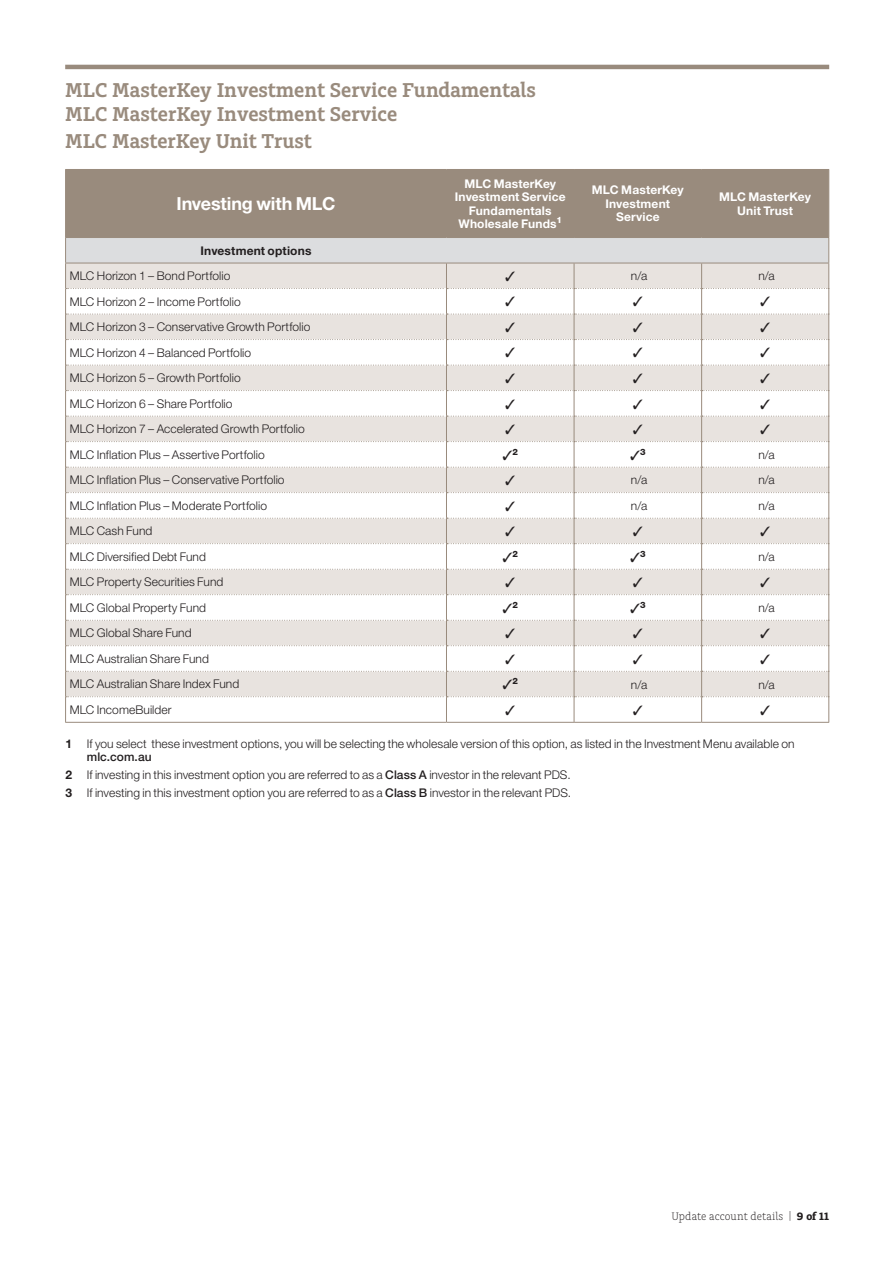
<style>
.page{position:relative;width:893px;height:1263px;background:#fff}
.page>*{position:absolute;margin:0;border:0;box-sizing:border-box;transform-origin:0 0}
.t1{font:600 21px/24px "Charlie Std";color:#998b7d}
.t2{font:700 18px "Helvetica Neue LT Std";letter-spacing:-.01em;color:#fff}
.t3{font:300 12px/13.5px "Helvetica Neue LT Std";letter-spacing:.005em;color:#231f20}
.t4{font:700 12px/13.5px "Helvetica Neue LT Std";letter-spacing:.015em;color:#fff;text-align:center}
.t5{font:700 12px "Helvetica Neue LT Std";letter-spacing:.01em;color:#231f20}
.t6{font:300 11.25px "Charlie Std";letter-spacing:.005em;color:#231f20}
.t7{font:800 8.7px "Helvetica Neue LT Std";color:#231f20}
.s1{font-weight:700}
.s2{font-weight:500}
</style>
<div class="page">
<hr style="left:65px;top:65px;width:764px;height:4px;background:#998b7d">
<div style="left:66px;top:170px;width:762px;height:67px;background:#998b7d"></div>
<hr style="left:65px;top:170px;width:1px;height:67px;background:#998b7d">
<hr style="left:65px;top:169px;width:381px;height:1px;background:#998b7d">
<hr style="left:446px;top:169px;width:128px;height:1px;background:#998b7d">
<hr style="left:574px;top:169px;width:128px;height:1px;background:#998b7d">
<hr style="left:702px;top:169px;width:127px;height:1px;background:#998b7d">
<hr style="left:828px;top:170px;width:1px;height:67px;background:#998b7d">
<hr style="left:65px;top:722px;width:381px;height:1px;background:#998b7d">
<hr style="left:446px;top:722px;width:128px;height:1px;background:#998b7d">
<hr style="left:574px;top:722px;width:128px;height:1px;background:#998b7d">
<hr style="left:702px;top:722px;width:127px;height:1px;background:#998b7d">
<svg style="left:65px;top:237px;width:764px;height:485px"></svg>
<h1 class="t1" style="left:65px;top:78px;width:472px">MLC MasterKey Investment Service Fundamentals<br>MLC MasterKey Investment Service</h1>
<h1 class="t1" style="left:65px;top:129px;width:248px">MLC MasterKey Unit Trust</h1>
<h2 class="t2" style="left:177px;top:192px;width:160px">Investing with MLC</h2>
<p class="t4" style="left:455px;top:176px;width:112px">MLC MasterKey<br>Investment Service<br>Fundamentals<br>Wholesale Funds<sup>1</sup></p>
<p class="t4" style="left:592px;top:183px;width:93px">MLC MasterKey<br>Investment<br>Service</p>
<p class="t4" style="left:719px;top:190px;width:93px">MLC MasterKey<br>Unit Trust</p>
<p class="t5" style="left:201px;top:243px;width:112px">Investment options</p>
<p class="t3" style="left:70px;top:269px;width:162px">MLC Horizon 1 – Bond Portfolio</p>
<p class="t3" style="left:631px;top:269px;width:18px">n/a</p>
<p class="t3" style="left:758px;top:269px;width:18px">n/a</p>
<p class="t3" style="left:70px;top:294px;width:172px">MLC Horizon 2 – Income Portfolio</p>
<p class="t3" style="left:70px;top:320px;width:242px">MLC Horizon 3 – Conservative Growth Portfolio</p>
<p class="t3" style="left:70px;top:345px;width:183px">MLC Horizon 4 – Balanced Portfolio</p>
<p class="t3" style="left:70px;top:371px;width:172px">MLC Horizon 5 – Growth Portfolio</p>
<p class="t3" style="left:70px;top:396px;width:164px">MLC Horizon 6 – Share Portfolio</p>
<p class="t3" style="left:70px;top:422px;width:236px">MLC Horizon 7 – Accelerated Growth Portfolio</p>
<p class="t3" style="left:70px;top:447px;width:196px">MLC Inflation Plus – Assertive Portfolio</p>
<p class="t7" style="left:502px;top:446px;width:17px">✓2</p>
<p class="t7" style="left:630px;top:446px;width:17px">✓3</p>
<p class="t3" style="left:758px;top:448px;width:18px">n/a</p>
<p class="t3" style="left:70px;top:473px;width:216px">MLC Inflation Plus – Conservative Portfolio</p>
<p class="t3" style="left:631px;top:473px;width:18px">n/a</p>
<p class="t3" style="left:758px;top:473px;width:18px">n/a</p>
<p class="t3" style="left:70px;top:498px;width:199px">MLC Inflation Plus – Moderate Portfolio</p>
<p class="t3" style="left:631px;top:499px;width:18px">n/a</p>
<p class="t3" style="left:758px;top:499px;width:18px">n/a</p>
<p class="t3" style="left:70px;top:524px;width:84px">MLC Cash Fund</p>
<p class="t3" style="left:70px;top:549px;width:138px">MLC Diversified Debt Fund</p>
<p class="t7" style="left:502px;top:548px;width:17px">✓2</p>
<p class="t7" style="left:630px;top:548px;width:17px">✓3</p>
<p class="t3" style="left:758px;top:550px;width:18px">n/a</p>
<p class="t3" style="left:70px;top:575px;width:155px">MLC Property Securities Fund</p>
<p class="t3" style="left:70px;top:600px;width:138px">MLC Global Property Fund</p>
<p class="t7" style="left:502px;top:600px;width:17px">✓2</p>
<p class="t7" style="left:630px;top:600px;width:17px">✓3</p>
<p class="t3" style="left:758px;top:601px;width:18px">n/a</p>
<p class="t3" style="left:70px;top:626px;width:123px">MLC Global Share Fund</p>
<p class="t3" style="left:70px;top:651px;width:141px">MLC Australian Share Fund</p>
<p class="t3" style="left:70px;top:677px;width:171px">MLC Australian Share Index Fund</p>
<p class="t7" style="left:502px;top:676px;width:17px">✓2</p>
<p class="t3" style="left:631px;top:677px;width:18px">n/a</p>
<p class="t3" style="left:758px;top:677px;width:18px">n/a</p>
<p class="t3" style="left:70px;top:702px;width:103px">MLC IncomeBuilder</p>
<p class="t3" style="left:87px;top:737px;width:709px;text-indent:-21px"><span class="s1">1</span> If you select these investment options, you will be selecting the wholesale version of this option, as listed in the Investment Menu available on <span class="s2">mlc.com.au</span></p>
<p class="t3" style="left:66px;top:766px;width:507px;line-height:17.7px"><span class="s1">2</span> If investing in this investment option you are referred to as a <span class="s2">Class A</span> investor in the relevant PDS.<br><span class="s1">3</span> If investing in this investment option you are referred to as a <span class="s2">Class B</span> investor in the relevant PDS.</p>
<p class="t6" style="left:671px;top:1210px;width:159px">Update account details | <span class="s1">9 of 11</span></p>
</div>
